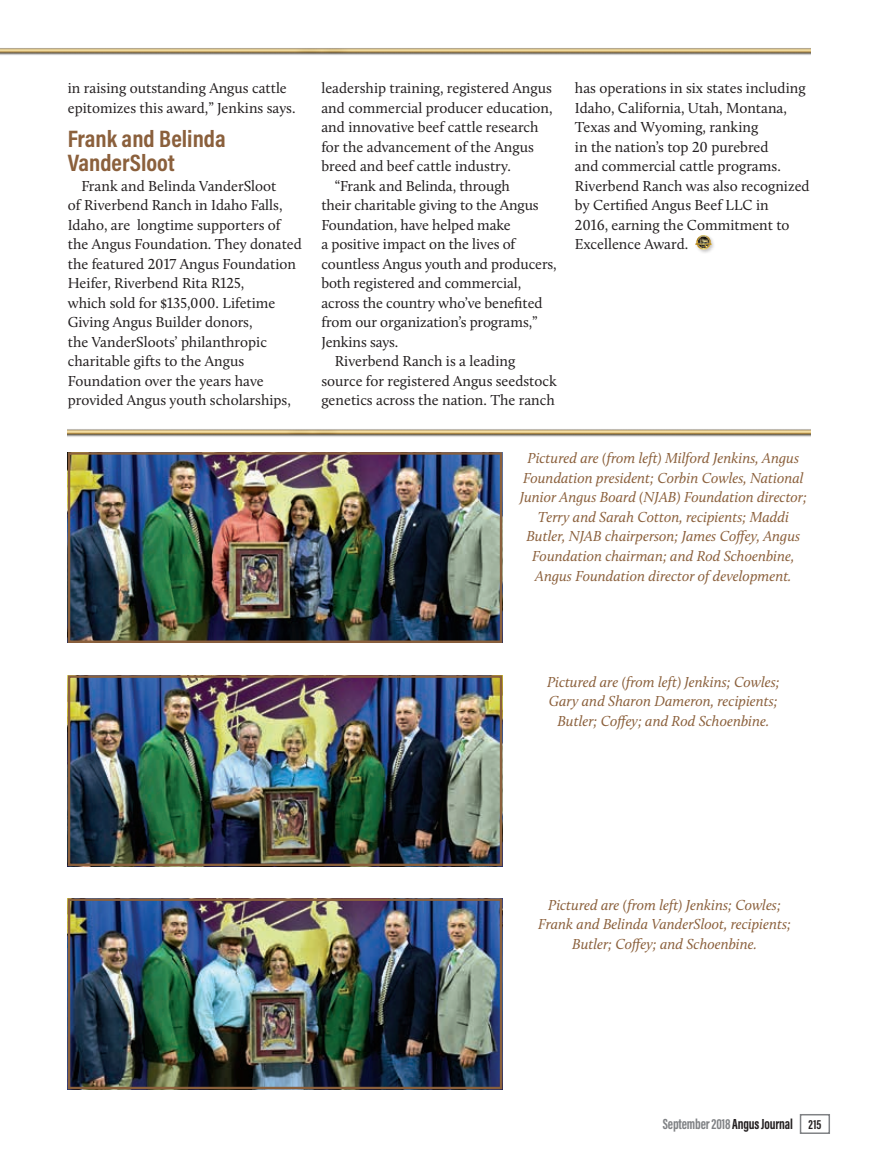
<style>
.page{position:relative;width:878px;height:1168px;background:#fff}
.page>*{position:absolute;margin:0;border:0;box-sizing:border-box;transform-origin:0 0}
.Subhead_Bold{font:700 24px/24px "Acumin Pro Cond";color:#8b603c}
.Body_Text{font:15px/19.5px "Calluna";color:#231f20}
.T2_Cutline{font:italic 15px/19.5px "Calluna";color:#8b603c;text-align:center}
.t1{font:700 15px "Acumin Pro Extra Cond";letter-spacing:-.01em;color:#808285}
.s1{color:#231f20}
.s2{font-size:13.5px;color:#231f20}
</style>
<div class="page">
<img style="left:0;top:48px;width:810px;height:7px">
<img style="left:68px;top:429px;width:742px;height:8px">
<div style="left:695px;top:235px;width:21px;height:19px;background:#231f20;opacity:.27"></div>
<svg style="left:695px;top:235px;width:17px;height:15px"></svg>
<img style="left:71px;top:901px;width:428px;height:185px">
<div style="left:68px;top:898px;width:434px;height:191px;border:2px solid #8b603c"></div>
<img style="left:71px;top:678px;width:428px;height:185px">
<div style="left:68px;top:675px;width:434px;height:191px;border:2px solid #8b603c"></div>
<img style="left:71px;top:455px;width:428px;height:185px">
<div style="left:68px;top:452px;width:434px;height:191px;border:2px solid #8b603c"></div>
<div style="left:799px;top:1114px;width:31px;height:20px;border:2px solid #808285"></div>
<p class="Body_Text" style="left:68px;top:78px;width:229px">in raising outstanding Angus cattle epitomizes this award,” Jenkins says.</p>
<p class="Subhead_Bold" style="left:68px;top:126px;width:159px">Frank and Belinda<br>VanderSloot</p>
<p class="Body_Text" style="left:68px;top:176px;width:235px;text-indent:14px">Frank and Belinda VanderSloot<br>of Riverbend Ranch in Idaho Falls,<br>Idaho, are longtime supporters of the Angus Foundation. They donated the featured 2017 Angus Foundation<br>Heifer, Riverbend Rita R125,<br>which sold for $135,000. Lifetime<br>Giving Angus Builder donors,<br>the VanderSloots’ philanthropic charitable gifts to the Angus<br>Foundation over the years have provided Angus youth scholarships,</p>
<p class="Body_Text" style="left:321px;top:78px;width:233px">leadership training, registered Angus and commercial producer education, and innovative beef cattle research for the advancement of the Angus breed and beef cattle industry.</p>
<p class="Body_Text" style="left:321px;top:176px;width:237px;text-indent:14px">“Frank and Belinda, through<br>their charitable giving to the Angus<br>Foundation, have helped make<br>a positive impact on the lives of countless Angus youth and producers, both registered and commercial, across the country who’ve benefited from our organization’s programs,”<br>Jenkins says.</p>
<p class="Body_Text" style="left:321px;top:351px;width:237px;text-indent:14px">Riverbend Ranch is a leading source for registered Angus seedstock genetics across the nation. The ranch</p>
<p class="Body_Text" style="left:575px;top:78px;width:236px">has operations in six states including<br>Idaho, California, Utah, Montana,<br>Texas and Wyoming, ranking<br>in the nation’s top 20 purebred<br>and commercial cattle programs.<br>Riverbend Ranch was also recognized by Certified Angus Beef LLC in<br>2016, earning the Commitment to<br>Excellence Award.</p>
<p class="T2_Cutline" style="left:520px;top:448px;width:288px">Pictured are (from left) Milford Jenkins, Angus Foundation president; Corbin Cowles, National Junior Angus Board (NJAB) Foundation director; Terry and Sarah Cotton, recipients; Maddi Butler, NJAB chairperson; James Coffey, Angus Foundation chairman; and Rod Schoenbine, Angus Foundation director of development.</p>
<p class="T2_Cutline" style="left:547px;top:672px;width:234px">Pictured are (from left) Jenkins; Cowles;<br>Gary and Sharon Dameron, recipients;<br>Butler; Coffey; and Rod Schoenbine.</p>
<p class="T2_Cutline" style="left:538px;top:895px;width:254px">Pictured are (from left) Jenkins; Cowles;<br>Frank and Belinda VanderSloot, recipients;<br>Butler; Coffey; and Schoenbine.</p>
<p class="t1" style="left:662px;top:1115px;width:160px">September 2018 <span class="s1">Angus Journal</span> <span class="s2">215</span></p>
</div>
